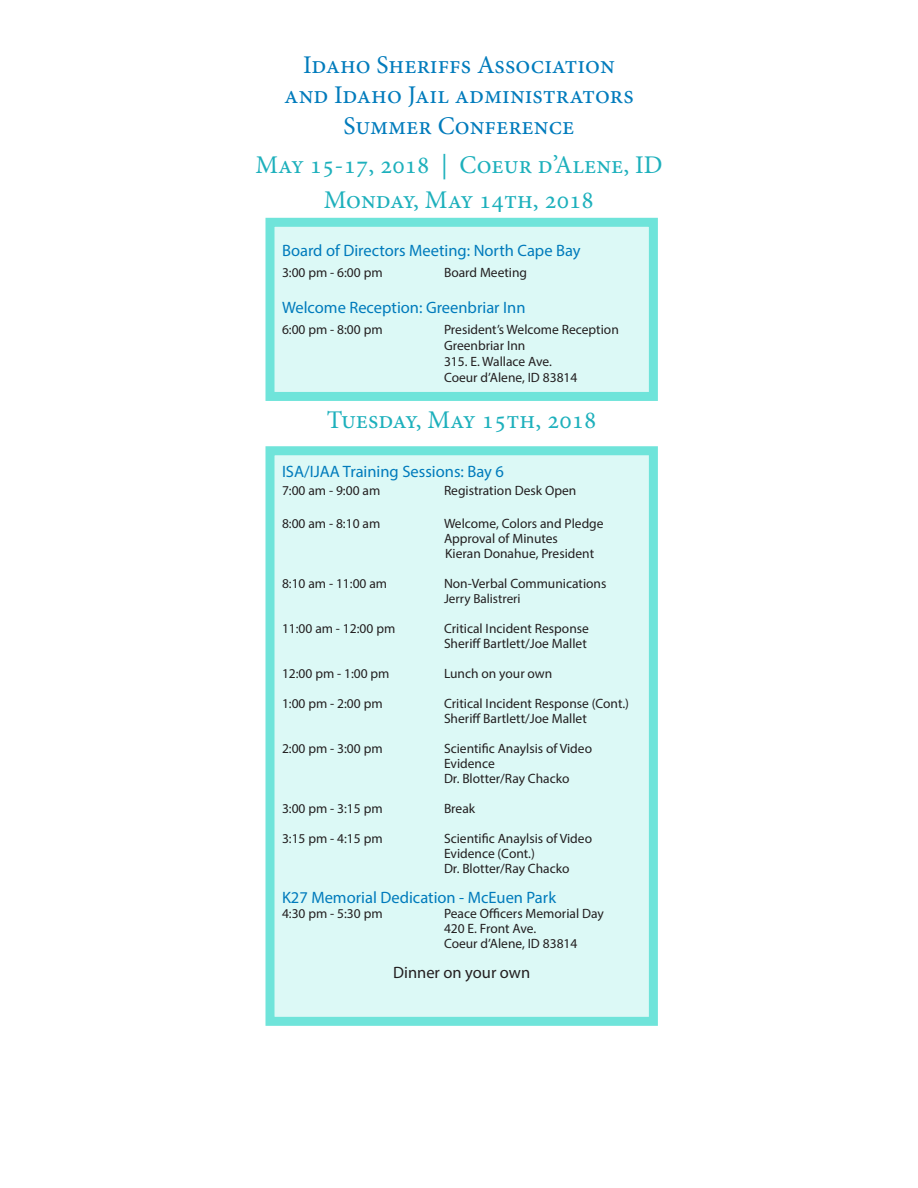
<style>
.page{position:relative;width:918px;height:1188px;background:#fff}
.page>*{position:absolute;margin:0;border:0;box-sizing:border-box;transform-origin:0 0}
.t1{font:25.5px "Minion Pro";color:#1db0bc}
.t2{font:25.5px "Minion Pro";color:#007bbc}
.t3{font:16.5px "Myriad Pro";color:#007bbc}
.t4{font:16.5px "Myriad Pro";color:#231f20}
.t5{font:13.5px/15px "Myriad Pro";color:#231f20}
.t6{font:13.2px "Myriad Pro";color:#231f20}
</style>
<div class="page">
<svg style="left:265px;top:217px;width:393px;height:184px"></svg>
<svg style="left:265px;top:446px;width:393px;height:580px"></svg>
<p class="t2" style="left:303px;top:47px;width:313px">Idaho Sheriffs Association</p>
<p class="t2" style="left:284px;top:78px;width:351px">and Idaho Jail administrators</p>
<p class="t2" style="left:343px;top:109px;width:233px">Summer Conference</p>
<p class="t1" style="left:255px;top:148px;width:409px">May 15-17, 2018 | Coeur d’Alene, ID</p>
<p class="t1" style="left:324px;top:182px;width:272px">Monday, May 14th, 2018</p>
<p class="t3" style="left:282px;top:241px;width:300px">Board of Directors Meeting: North Cape Bay</p>
<p class="t5" style="left:282px;top:265px;width:102px">3:00 pm - 6:00 pm</p>
<p class="t5" style="left:444px;top:265px;width:85px">Board Meeting</p>
<p class="t3" style="left:282px;top:297px;width:245px">Welcome Reception: Greenbriar Inn</p>
<p class="t5" style="left:282px;top:322px;width:102px">6:00 pm - 8:00 pm</p>
<p class="t5" style="left:444px;top:322px;width:176px">President’s Welcome Reception</p>
<p class="t5" style="left:444px;top:337px;width:135px;line-height:16.2px">Greenbriar Inn<br>315. E. Wallace Ave.<br>Coeur d’Alene, ID 83814</p>
<p class="t1" style="left:327px;top:403px;width:271px">Tuesday, May 15th, 2018</p>
<p class="t3" style="left:282px;top:461px;width:223px">ISA/IJAA Training Sessions: Bay 6</p>
<p class="t5" style="left:282px;top:482px;width:100px">7:00 am - 9:00 am</p>
<p class="t5" style="left:444px;top:482px;width:134px">Registration Desk Open</p>
<p class="t5" style="left:282px;top:515px;width:100px">8:00 am - 8:10 am</p>
<p class="t5" style="left:444px;top:515px;width:161px">Welcome, Colors and Pledge</p>
<p class="t5" style="left:444px;top:530px;width:152px">Approval of Minutes<br>Kieran Donahue, President</p>
<p class="t5" style="left:282px;top:575px;width:107px">8:10 am - 11:00 am</p>
<p class="t5" style="left:444px;top:575px;width:164px">Non-Verbal Communications</p>
<p class="t6" style="left:444px;top:590px;width:78px">Jerry Balistreri</p>
<p class="t5" style="left:282px;top:620px;width:115px">11:00 am - 12:00 pm</p>
<p class="t5" style="left:444px;top:620px;width:146px">Critical Incident Response</p>
<p class="t5" style="left:444px;top:635px;width:144px">Sheriff Bartlett/Joe Mallet</p>
<p class="t5" style="left:282px;top:665px;width:109px">12:00 pm - 1:00 pm</p>
<p class="t5" style="left:444px;top:665px;width:110px">Lunch on your own</p>
<p class="t5" style="left:282px;top:695px;width:102px">1:00 pm - 2:00 pm</p>
<p class="t5" style="left:444px;top:695px;width:187px">Critical Incident Response (Cont.)</p>
<p class="t5" style="left:444px;top:710px;width:144px">Sheriff Bartlett/Joe Mallet</p>
<p class="t5" style="left:282px;top:740px;width:102px">2:00 pm - 3:00 pm</p>
<p class="t5" style="left:444px;top:740px;width:150px">Scientific Anaylsis of Video<br>Evidence<br>Dr. Blotter/Ray Chacko</p>
<p class="t5" style="left:282px;top:800px;width:102px">3:00 pm - 3:15 pm</p>
<p class="t5" style="left:444px;top:800px;width:33px">Break</p>
<p class="t5" style="left:282px;top:830px;width:102px">3:15 pm - 4:15 pm</p>
<p class="t5" style="left:444px;top:830px;width:150px">Scientific Anaylsis of Video<br>Evidence (Cont.)<br>Dr. Blotter/Ray Chacko</p>
<p class="t3" style="left:282px;top:887px;width:276px">K27 Memorial Dedication - McEuen Park</p>
<p class="t5" style="left:282px;top:905px;width:102px">4:30 pm - 5:30 pm</p>
<p class="t5" style="left:444px;top:905px;width:161px">Peace Officers Memorial Day<br>420 E. Front Ave.<br>Coeur d’Alene, ID 83814</p>
<p class="t4" style="left:393px;top:962px;width:138px">Dinner on your own</p>
</div>
